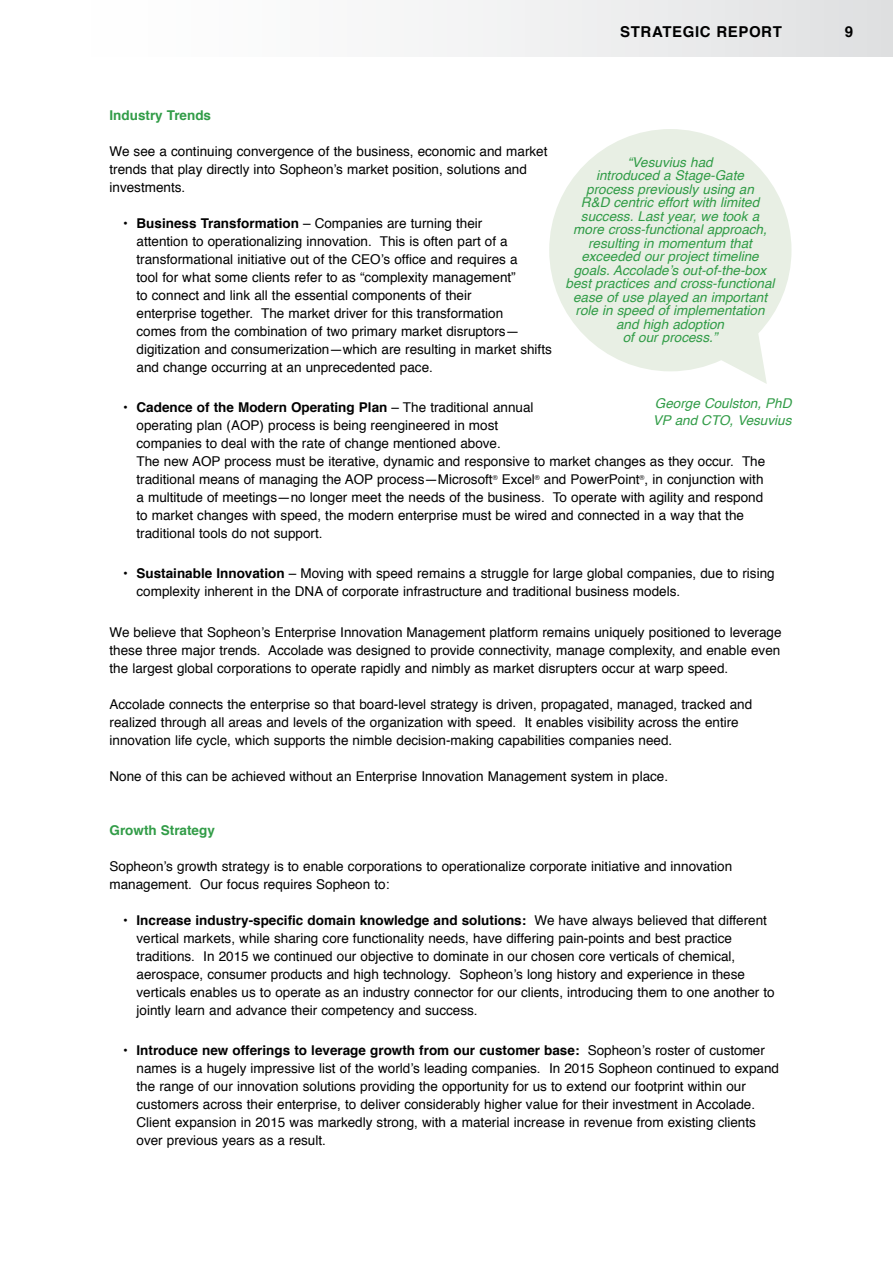
<style>
.page{position:relative;width:893px;height:1263px;background:#fff}
.page>*{position:absolute;margin:0;border:0;box-sizing:border-box;transform-origin:0 0}
.t1{font:700 15px "Helvetica";letter-spacing:.04em;color:#000}
.t2{font:13.5px/18px "Helvetica";color:#000}
.t3{font:italic 13.5px/13.5px "Helvetica";color:#319c47;text-align:center}
.t4{font:700 13.5px "Helvetica";color:#319c47}
.s1{font-weight:700}
</style>
<div class="page">
<div style="left:0;top:0;width:893px;height:56px;background:linear-gradient(to right,#fff,#e2e2e4)"></div>
<svg style="left:549px;top:129px;width:242px;height:255px;fill:#e8efe4"></svg>
<p class="t1" style="left:620px;top:19px;width:163px">STRATEGIC REPORT</p>
<p class="t1" style="left:845px;top:19px;width:10px">9</p>
<p class="t4" style="left:110px;top:104px;width:103px">Industry Trends</p>
<p class="t2" style="left:110px;top:142px;width:440px">We see a continuing convergence of the business, economic and market trends that play directly into Sopheon’s market position, solutions and investments.</p>
<p class="t2" style="left:136px;top:214px;width:417px;text-indent:-14px">• <span class="s1">Business Transformation</span> – Companies are turning their<br>attention to operationalizing innovation. This is often part of a transformational initiative out of the CEO’s office and requires a<br>tool for what some clients refer to as “complexity management”<br>to connect and link all the essential components of their<br>enterprise together. The market driver for this transformation<br>comes from the combination of two primary market disruptors— digitization and consumerization—which are resulting in market shifts and change occurring at an unprecedented pace.</p>
<p class="t2" style="left:136px;top:399px;width:630px;text-indent:-14px">• <span class="s1">Cadence of the Modern Operating Plan</span> – The traditional annual<br>operating plan (AOP) process is being reengineered in most<br>companies to deal with the rate of change mentioned above.<br>The new AOP process must be iterative, dynamic and responsive to market changes as they occur. The traditional means of managing the AOP process—Microsoft<sup>®</sup> Excel<sup>®</sup> and PowerPoint<sup>®</sup>, in conjunction with a multitude of meetings—no longer meet the needs of the business. To operate with agility and respond to market changes with speed, the modern enterprise must be wired and connected in a way that the traditional tools do not support.</p>
<p class="t2" style="left:137px;top:565px;width:640px;text-indent:-14px">• <span class="s1">Sustainable Innovation</span> – Moving with speed remains a struggle for large global companies, due to rising complexity inherent in the DNA of corporate infrastructure and traditional business models.</p>
<p class="t2" style="left:110px;top:623px;width:673px;text-align:justify">We believe that Sopheon’s Enterprise Innovation Management platform remains uniquely positioned to leverage these three major trends. Accolade was designed to provide connectivity, manage complexity, and enable even the largest global corporations to operate rapidly and nimbly as market disrupters occur at warp speed.</p>
<p class="t2" style="left:110px;top:695px;width:644px">Accolade connects the enterprise so that board-level strategy is driven, propagated, managed, tracked and realized through all areas and levels of the organization with speed. It enables visibility across the entire innovation life cycle, which supports the nimble decision-making capabilities companies need.</p>
<p class="t2" style="left:110px;top:767px;width:560px">None of this can be achieved without an Enterprise Innovation Management system in place.</p>
<p class="t3" style="left:566px;top:156px;width:210px">“Vesuvius had<br>introduced a Stage-Gate<br>process previously using an<br>R&amp;D centric effort with limited success. Last year, we took a more cross-functional approach, resulting in momentum that exceeded our project timeline goals. Accolade’s out-of-the-box best practices and cross-functional ease of use played an important role in speed of implementation and high adoption<br>of our process.”</p>
<p class="t3" style="left:653px;top:396px;width:140px;line-height:16.5px;text-align:left">George Coulston, PhD<br>VP and CTO, Vesuvius</p>
<p class="t4" style="left:110px;top:819px;width:107px">Growth Strategy</p>
<p class="t2" style="left:110px;top:857px;width:624px">Sopheon’s growth strategy is to enable corporations to operationalize corporate initiative and innovation management. Our focus requires Sopheon to:</p>
<p class="t2" style="left:137px;top:911px;width:640px;text-indent:-14px"><span class="s1">• Increase industry-specific domain knowledge and solutions:</span> We have always believed that different vertical markets, while sharing core functionality needs, have differing pain-points and best practice traditions. In 2015 we continued our objective to dominate in our chosen core verticals of chemical, aerospace, consumer products and high technology. Sopheon’s long history and experience in these verticals enables us to operate as an industry connector for our clients, introducing them to one another to jointly learn and advance their competency and success.</p>
<p class="t2" style="left:137px;top:1042px;width:644px;text-indent:-14px">• <span class="s1">Introduce new offerings to leverage growth from our customer base:</span> Sopheon’s roster of customer names is a hugely impressive list of the world’s leading companies. In 2015 Sopheon continued to expand the range of our innovation solutions providing the opportunity for us to extend our footprint within our customers across their enterprise, to deliver considerably higher value for their investment in Accolade.<br>Client expansion in 2015 was markedly strong, with a material increase in revenue from existing clients over previous years as a result.</p>
</div>
